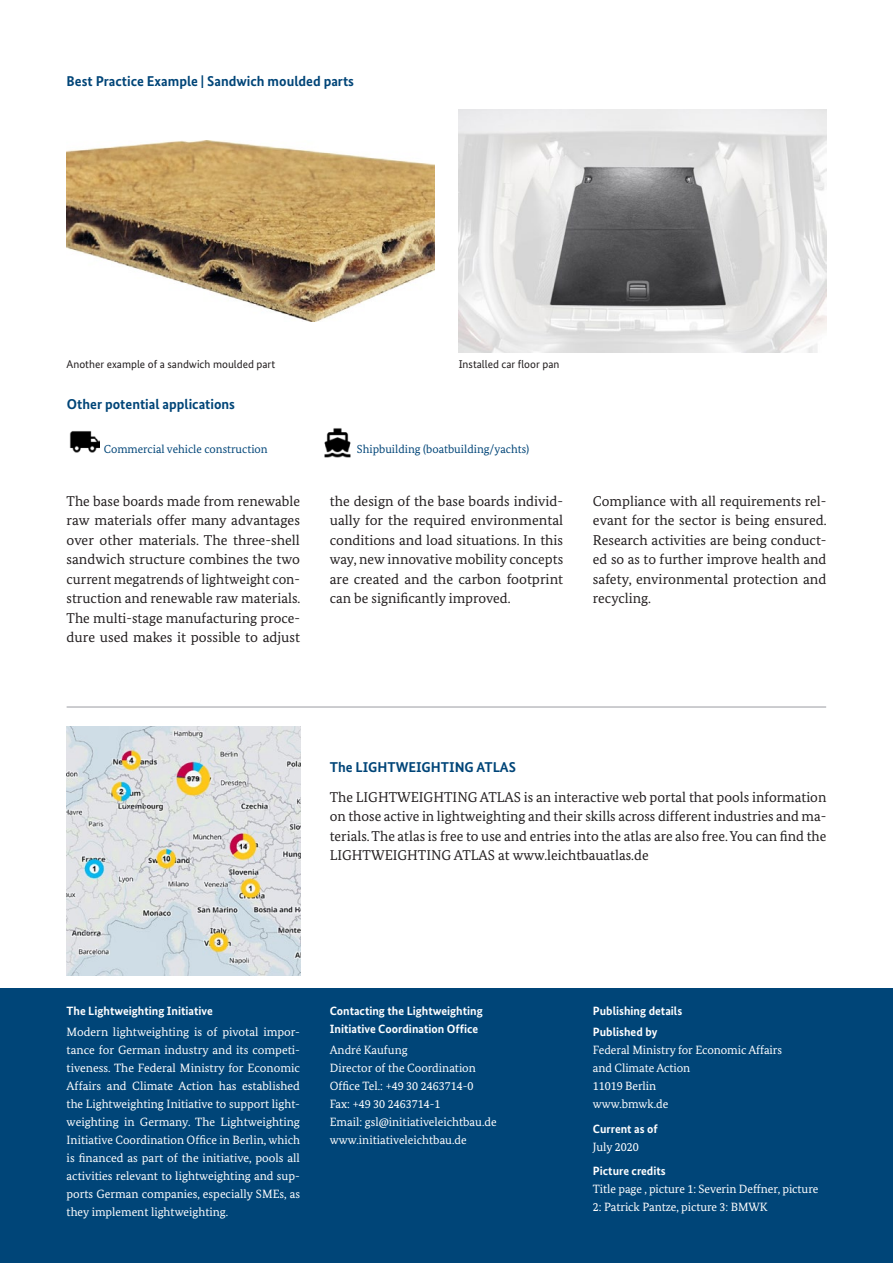
<style>
.page{position:relative;width:893px;height:1263px;background:#fff}
.page>*{position:absolute;margin:0;border:0;box-sizing:border-box;transform-origin:0 0}
.t1{font:14.25px/19.5px "Bundes Serif";color:#231f20;text-align:justify}
.t2{font:700 14.25px "Bundes Sans";color:#004578}
.t3{font:12px/18px "Bundes Serif";letter-spacing:-.005em;color:#fff}
.t4{font:700 12px/18px "Bundes Sans";color:#fff}
.t5{font:11.55px "Bundes Serif";color:#004578}
.t6{font:11.25px "Bundes Sans";color:#231f20}
</style>
<div class="page">
<img style="left:70px;top:431px;width:30px;height:22px">
<img style="left:324px;top:428px;width:27px;height:29px">
<img style="left:67px;top:141px;width:367px;height:180px">
<hr style="left:67px;top:706px;width:759px;height:2px;background:#bcbdc0">
<img style="left:459px;top:110px;width:367px;height:242px">
<img style="left:67px;top:726px;width:233px;height:249px">
<div style="left:0;top:989px;width:893px;height:274px;background:#004578"></div>
<p class="t2" style="left:67px;top:73px;width:289px">Best Practice Example | Sandwich moulded parts</p>
<p class="t6" style="left:67px;top:357px;width:210px">Another example of a sandwich moulded part</p>
<p class="t6" style="left:459px;top:357px;width:102px">Installed car floor pan</p>
<p class="t2" style="left:67px;top:396px;width:170px">Other potential applications</p>
<p class="t5" style="left:104px;top:442px;width:165px">Commercial vehicle construction</p>
<p class="t5" style="left:357px;top:442px;width:174px">Shipbuilding (boatbuilding/yachts)</p>
<p class="t1" style="left:67px;top:491px;width:235px">The base boards made from renewable raw materials offer many advantages over other materials. The three-shell sandwich structure combines the two current megatrends of lightweight con&shy;struction and renewable raw materials.<br>The multi-stage manufacturing proce&shy;dure used makes it possible to adjust</p>
<p class="t1" style="left:330px;top:491px;width:235px">the design of the base boards individ&shy;ually for the required environmental conditions and load situations. In this way, new innovative mobility concepts are created and the carbon footprint can be significantly improved.</p>
<p class="t1" style="left:593px;top:491px;width:235px">Compliance with all requirements rel&shy;evant for the sector is being ensured.<br>Research activities are being conduct&shy;ed so as to further improve health and safety, environmental protection and recycling.</p>
<p class="t2" style="left:330px;top:758px;width:188px">The LIGHTWEIGHTING ATLAS</p>
<p class="t1" style="left:330px;top:787px;width:498px">The LIGHTWEIGHTING ATLAS is an interactive web portal that pools information on those active in lightweighting and their skills across different industries and ma&shy;terials. The atlas is free to use and entries into the atlas are also free. You can find the LIGHTWEIGHTING ATLAS at www.leichtbauatlas.de</p>
<p class="t4" style="left:67px;top:1002px;width:148px">The Lightweighting Initiative</p>
<p class="t3" style="left:67px;top:1023px;width:235px;text-align:justify">Modern lightweighting is of pivotal impor&shy;tance for German industry and its competi&shy;tiveness. The Federal Ministry for Economic Affairs and Climate Action has established the Lightweighting Initiative to support light&shy;weighting in Germany. The Lightweighting Initiative Coordination Office in Berlin, which is financed as part of the initiative, pools all activities relevant to lightweighting and sup&shy;ports German companies, especially SMEs, as they implement lightweighting.</p>
<p class="t4" style="left:330px;top:1002px;width:154px">Contacting the Lightweighting<br>Initiative Coordination Office</p>
<p class="t3" style="left:330px;top:1041px;width:168px">André Kaufung<br>Director of the Coordination<br>Office Tel.: +49 30 2463714-0<br>Fax: +49 30 2463714-1<br>Email: gsl@initiativeleichtbau.de www.initiativeleichtbau.de</p>
<p class="t4" style="left:593px;top:1001px;width:91px;line-height:21px">Publishing details<br>Published by</p>
<p class="t3" style="left:593px;top:1041px;width:191px">Federal Ministry for Economic Affairs and Climate Action<br>11019 Berlin<br>www.bmwk.de</p>
<p class="t4" style="left:593px;top:1119px;width:66px">Current as of</p>
<p class="t3" style="left:593px;top:1137px;width:47px">July 2020</p>
<p class="t4" style="left:593px;top:1162px;width:74px">Picture credits</p>
<p class="t3" style="left:593px;top:1180px;width:227px">Title page , picture 1: Severin Deffner, picture<br>2: Patrick Pantze, picture 3: BMWK</p>
</div>
